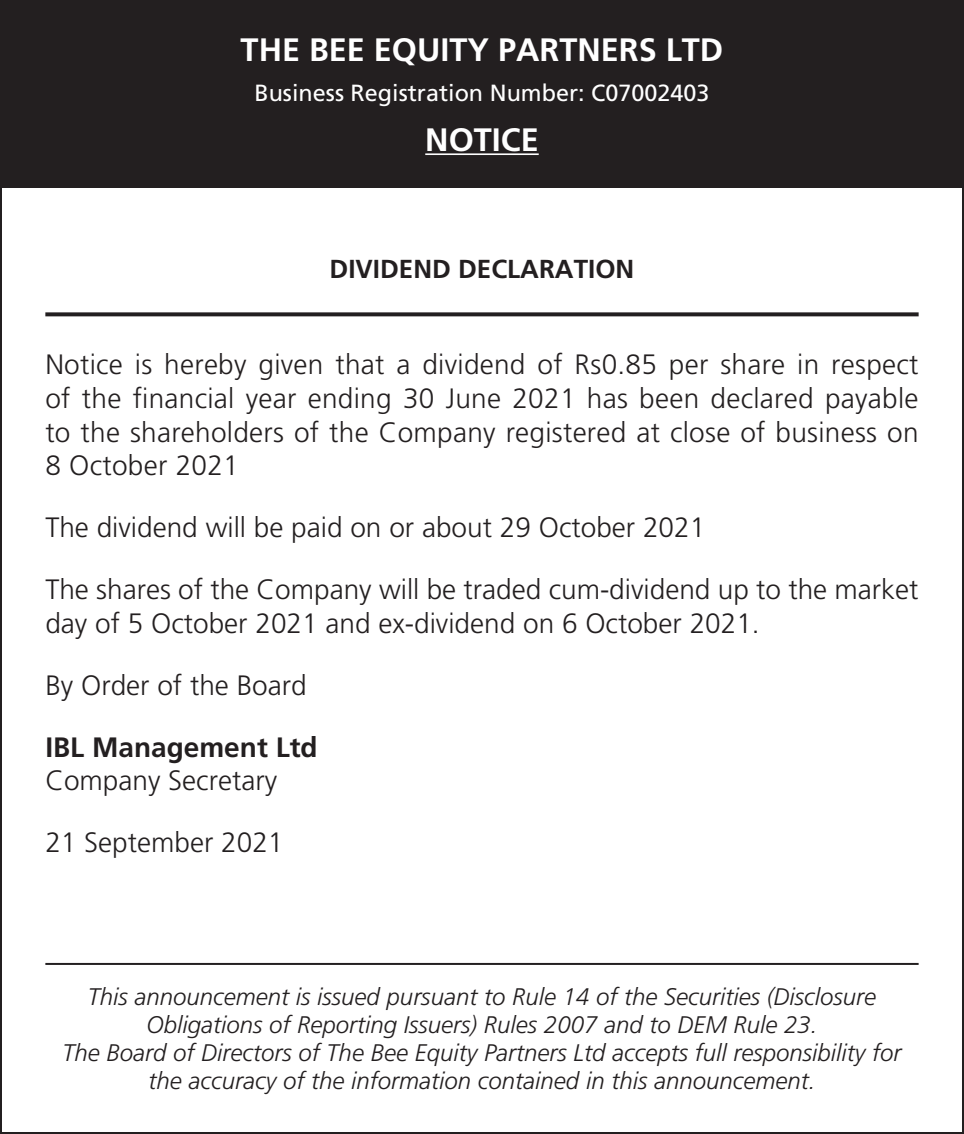
<style>
.page{position:relative;width:964px;height:1134px;background:#fff}
.page>*{position:absolute;margin:0;border:0;box-sizing:border-box;transform-origin:0 0}
.t1{font:700 32.4px "Frutiger";color:#fff}
.t2{font:300 28px/33.6px "Frutiger";color:#231f20;text-align:justify}
.t3{font:700 28px "Frutiger";color:#231f20}
.t4{font:700 26px "Frutiger";color:#231f20}
.t5{font:italic 300 24px/28px "Frutiger";color:#231f20;text-align:center}
.t6{font:23.2px "Frutiger";color:#fff}
</style>
<div class="page">
<div style="left:0;top:0;width:964px;height:187px;background:#231f20"></div>
<svg style="left:45px;top:312px;width:873px;height:4px;background:#373334"></svg>
<hr style="left:425px;top:153px;width:114px;height:2px;background:#fff">
<hr style="left:45px;top:963px;width:873px;height:2px;background:#231f20">
<p class="t1" style="left:241px;top:31px;width:484px">THE BEE EQUITY PARTNERS LTD</p>
<p class="t6" style="left:254px;top:79px;width:457px">Business Registration Number: C07002403</p>
<p class="t1" style="left:425px;top:121px;width:115px">NOTICE</p>
<p class="t4" style="left:329px;top:254px;width:306px">DIVIDEND DECLARATION</p>
<p class="t2" style="left:45px;top:348px;width:875px">Notice is hereby given that a dividend of Rs0.85 per share in respect of the financial year ending 30 June 2021 has been declared payable to the shareholders of the Company registered at close of business on 8 October 2021</p>
<p class="t2" style="left:45px;top:510px;width:661px">The dividend will be paid on or about 29 October 2021</p>
<p class="t2" style="left:45px;top:572px;width:874px">The shares of the Company will be traded cum-dividend up to the market day of 5 October 2021 and ex-dividend on 6 October 2021.</p>
<p class="t2" style="left:45px;top:668px;width:263px">By Order of the Board</p>
<p class="t3" style="left:45px;top:730px;width:274px">IBL Management Ltd</p>
<p class="t2" style="left:45px;top:763px;width:233px">Company Secretary</p>
<p class="t2" style="left:45px;top:825px;width:240px">21 September 2021</p>
<p class="t5" style="left:63px;top:982px;width:840px">This announcement is issued pursuant to Rule 14 of the Securities (Disclosure Obligations of Reporting Issuers) Rules 2007 and to DEM Rule 23.<br>The Board of Directors of The Bee Equity Partners Ltd accepts full responsibility for the accuracy of the information contained in this announcement.</p>
</div>
